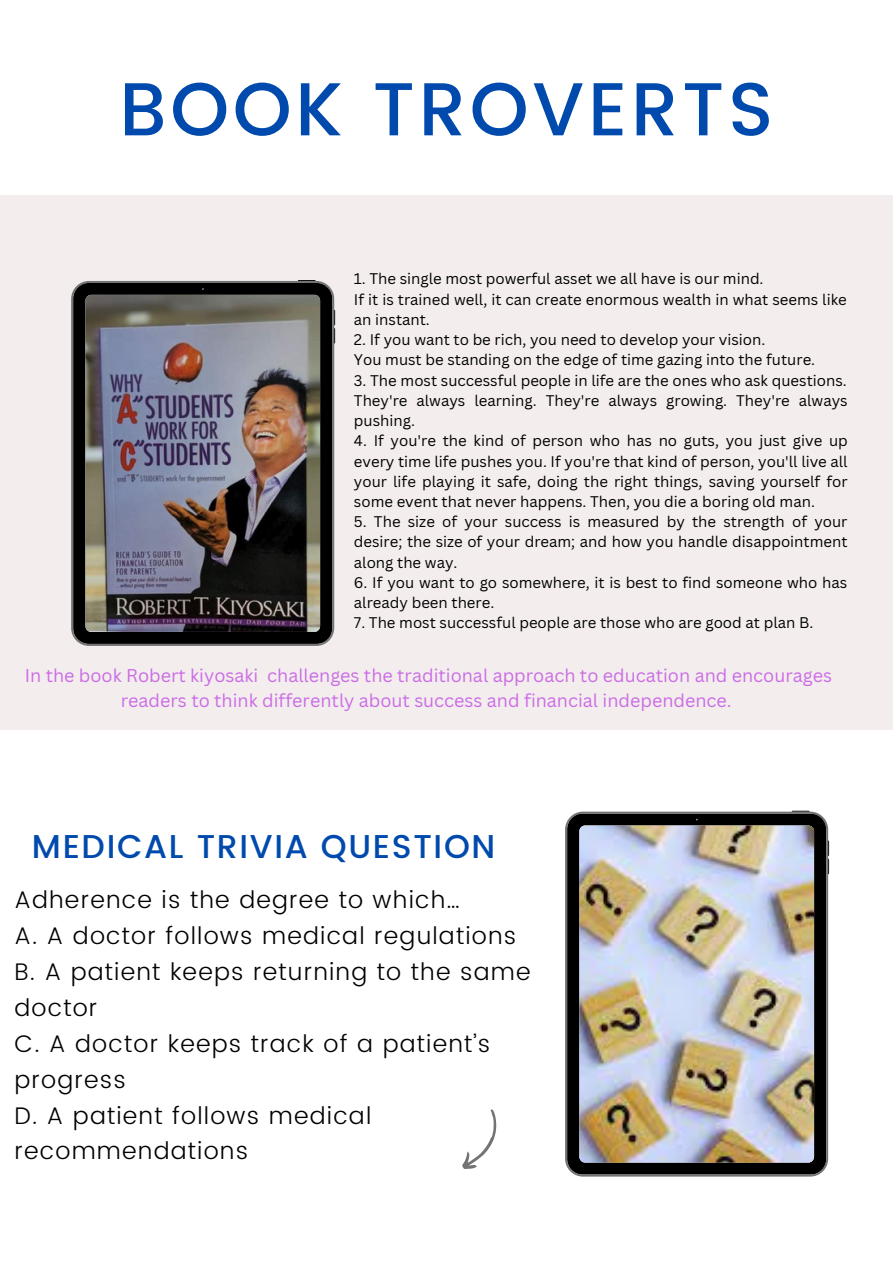
<style>
.page{position:relative;width:893px;height:1264px;background:#fff}
.page>*{position:absolute;margin:0;border:0;box-sizing:border-box;transform-origin:0 0}
.t1{font:500 74.85px "Poppins";letter-spacing:.05em;color:#004aad}
.t2{font:500 33px "Poppins";letter-spacing:.05em;color:#004aad}
.t3{font:300 24px/36px "Poppins";letter-spacing:.05em;color:#000}
.t4{font:18px/24.8px "Canva Sans";color:#cb6ce6;text-align:center}
.t5{font:15px/20.2px "Canva Sans";color:#000}
</style>
<div class="page">
<svg style="left:462px;top:1109px;width:35px;height:60px"></svg>
<div style="left:0;top:196px;width:892px;height:534px;background:#f3eded"></div>
<svg style="left:71px;top:281px;width:263px;height:365px;background:#171717"></svg>
<img style="left:85px;top:295px;width:235px;height:337px;border-radius:6px">
<svg style="left:180px;top:286px;width:15px;height:6px"></svg>
<svg style="left:334px;top:310px;width:1px;height:33px"></svg>
<svg style="left:298px;top:280px;width:17px;height:1px"></svg>
<svg style="left:565px;top:811px;width:263px;height:365px;background:#1b1b1a"></svg>
<img style="left:579px;top:825px;width:235px;height:337px;border-radius:6px">
<svg style="left:674px;top:816px;width:15px;height:6px"></svg>
<svg style="left:695px;top:817px;width:3px;height:4px"></svg>
<svg style="left:828px;top:840px;width:1px;height:34px"></svg>
<svg style="left:792px;top:810px;width:17px;height:1px"></svg>
<h1 class="t1" style="left:119px;top:66px;width:655px">BOOK TROVERTS</h1>
<p class="t5" style="left:354px;top:268px;width:494px">1. The single most powerful asset we all have is our mind.<br>If it is trained well, it can create enormous wealth in what seems like an instant.</p>
<p class="t5" style="left:354px;top:329px;width:463px">2. If you want to be rich, you need to develop your vision.<br>You must be standing on the edge of time gazing into the future.</p>
<p class="t5" style="left:354px;top:369px;width:495px;text-align:justify">3. The most successful people in life are the ones who ask questions.<br>They're always learning. They're always growing. They're always pushing.</p>
<p class="t5" style="left:354px;top:430px;width:495px;text-align:justify">4. If you're the kind of person who has no guts, you just give up every time life pushes you. If you're that kind of person, you'll live all your life playing it safe, doing the right things, saving yourself for some event that never happens. Then, you die a boring old man.</p>
<p class="t5" style="left:354px;top:511px;width:495px;text-align:justify">5. The size of your success is measured by the strength of your desire; the size of your dream; and how you handle disappointment along the way.</p>
<p class="t5" style="left:354px;top:572px;width:495px">6. If you want to go somewhere, it is best to find someone who has already been there.</p>
<p class="t5" style="left:354px;top:612px;width:461px">7. The most successful people are those who are good at plan B.</p>
<p class="t4" style="left:25px;top:663px;width:808px">In the book Robert kiyosaki challenges the traditional approach to education and encourages readers to think differently about success and financial independence.</p>
<h2 class="t2" style="left:32px;top:827px;width:465px">MEDICAL TRIVIA QUESTION</h2>
<h3 class="t3" style="left:14px;top:881px;width:517px">Adherence is the degree to which…<br>A. A doctor follows medical regulations<br>B. A patient keeps returning to the same doctor<br>C. A doctor keeps track of a patient’s progress<br>D. A patient follows medical recommendations</h3>
</div>
